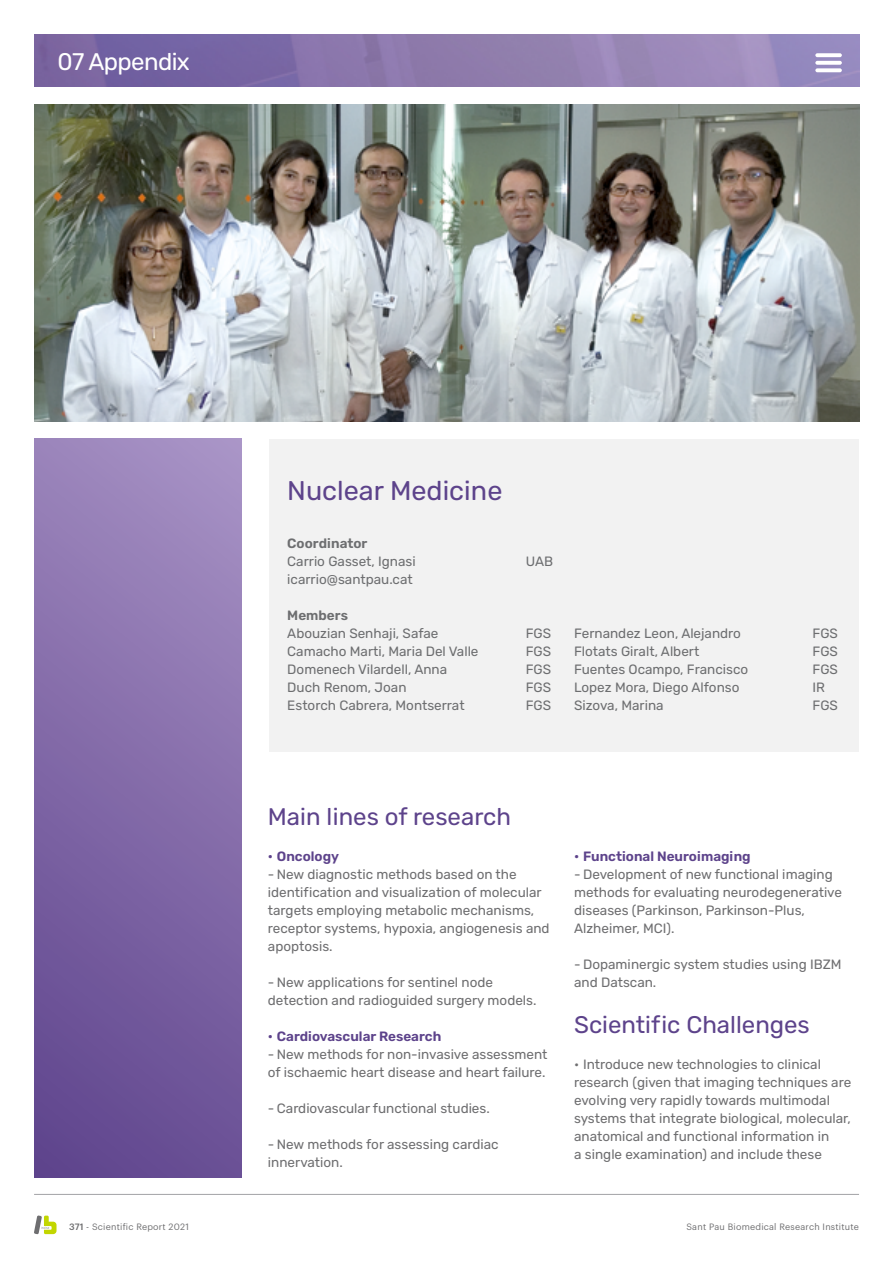
<style>
.page{position:relative;width:893px;height:1263px;background:#fff}
.page>*{position:absolute;margin:0;border:0;box-sizing:border-box;transform-origin:0 0}
.t1{font:27px "Rubik";color:#5d438b}
.t2{font:24px "Rubik";color:#5d438b}
.t3{font:24px "Rubik";letter-spacing:-.025em;color:#fff}
.t4{font:13.5px/18px "Rubik";color:#6e6e70}
.t5{font:13.5px "Rubik";color:#6d6e70}
.t6{font:600 13.5px "Rubik";color:#5d438b}
.t7{font:600 13.5px "Rubik";color:#6d6e70}
.t8{font:9px "Graphik";letter-spacing:.025em;color:#6e6e70}
.s1{font-weight:500}
</style>
<div class="page">
<svg style="left:34px;top:1215px;width:23px;height:19px"></svg>
<hr style="left:34px;top:1194px;width:825px;height:1px;background:#a3a3a6">
<div style="left:34px;top:439px;width:207px;height:739px;background:linear-gradient(to bottom,#a28cc0,#634890)"></div>
<img style="left:34px;top:34px;width:825px;height:53px">
<img style="left:34px;top:104px;width:825px;height:318px">
<div style="left:269px;top:439px;width:589px;height:313px;background:#f2f2f2"></div>
<svg style="left:815px;top:53px;width:27px;height:4px"></svg>
<svg style="left:815px;top:61px;width:27px;height:4px"></svg>
<svg style="left:815px;top:68px;width:27px;height:4px"></svg>
<h2 class="t3" style="left:57px;top:48px;width:134px">07 Appendix</h2>
<h1 class="t1" style="left:287px;top:475px;width:217px">Nuclear Medicine</h1>
<p class="t7" style="left:287px;top:536px;width:82px">Coordinator</p>
<p class="t5" style="left:287px;top:554px;width:130px">Carrio Gasset, Ignasi</p>
<p class="t5" style="left:526px;top:554px;width:29px">UAB</p>
<p class="t5" style="left:287px;top:572px;width:127px">icarrio@santpau.cat</p>
<p class="t7" style="left:287px;top:608px;width:62px">Members</p>
<p class="t5" style="left:287px;top:626px;width:153px">Abouzian Senhaji, Safae</p>
<p class="t5" style="left:526px;top:626px;width:27px">FGS</p>
<p class="t5" style="left:287px;top:644px;width:193px">Camacho Marti, Maria Del Valle</p>
<p class="t5" style="left:526px;top:644px;width:27px">FGS</p>
<p class="t5" style="left:287px;top:662px;width:161px">Domenech Vilardell, Anna</p>
<p class="t5" style="left:526px;top:662px;width:27px">FGS</p>
<p class="t5" style="left:287px;top:680px;width:121px">Duch Renom, Joan</p>
<p class="t5" style="left:526px;top:680px;width:27px">FGS</p>
<p class="t5" style="left:287px;top:698px;width:179px">Estorch Cabrera, Montserrat</p>
<p class="t5" style="left:526px;top:698px;width:27px">FGS</p>
<p class="t5" style="left:574px;top:626px;width:168px">Fernandez Leon, Alejandro</p>
<p class="t5" style="left:813px;top:626px;width:27px">FGS</p>
<p class="t5" style="left:574px;top:644px;width:127px">Flotats Giralt, Albert</p>
<p class="t5" style="left:813px;top:644px;width:27px">FGS</p>
<p class="t5" style="left:574px;top:662px;width:176px">Fuentes Ocampo, Francisco</p>
<p class="t5" style="left:813px;top:662px;width:27px">FGS</p>
<p class="t5" style="left:574px;top:680px;width:167px">Lopez Mora, Diego Alfonso</p>
<p class="t5" style="left:813px;top:680px;width:14px">IR</p>
<p class="t5" style="left:574px;top:698px;width:91px">Sizova, Marina</p>
<p class="t5" style="left:813px;top:698px;width:27px">FGS</p>
<h2 class="t2" style="left:268px;top:804px;width:245px">Main lines of research</h2>
<p class="t6" style="left:268px;top:849px;width:73px">• Oncology</p>
<p class="t4" style="left:268px;top:866px;width:283px">- New diagnostic methods based on the identification and visualization of molecular targets employing metabolic mechanisms, receptor systems, hypoxia, angiogenesis and apoptosis.</p>
<p class="t4" style="left:268px;top:974px;width:270px">- New applications for sentinel node detection and radioguided surgery models.</p>
<p class="t6" style="left:268px;top:1029px;width:175px">• Cardiovascular Research</p>
<p class="t4" style="left:268px;top:1046px;width:281px">- New methods for non-invasive assessment of ischaemic heart disease and heart failure.</p>
<p class="t4" style="left:268px;top:1100px;width:223px">- Cardiovascular functional studies.</p>
<p class="t4" style="left:268px;top:1136px;width:232px">- New methods for assessing cardiac innervation.</p>
<p class="t6" style="left:574px;top:848px;width:178px">• Functional Neuroimaging</p>
<p class="t4" style="left:574px;top:865px;width:269px">- Development of new functional imaging methods for evaluating neurodegenerative diseases (Parkinson, Parkinson-Plus, Alzheimer, MCI).</p>
<p class="t4" style="left:574px;top:955px;width:269px">- Dopaminergic system studies using IBZM and Datscan.</p>
<h2 class="t2" style="left:574px;top:1011px;width:237px">Scientific Challenges</h2>
<p class="t4" style="left:574px;top:1056px;width:279px">• Introduce new technologies to clinical research (given that imaging techniques are evolving very rapidly towards multimodal systems that integrate biological, molecular, anatomical and functional information in<br>a single examination) and include these</p>
<p class="t8" style="left:69px;top:1220px;width:121px"><span class="s1">371</span> - Scientific Report 2021</p>
<p class="t8" style="left:686px;top:1220px;width:174px">Sant Pau Biomedical Research Institute</p>
</div>
